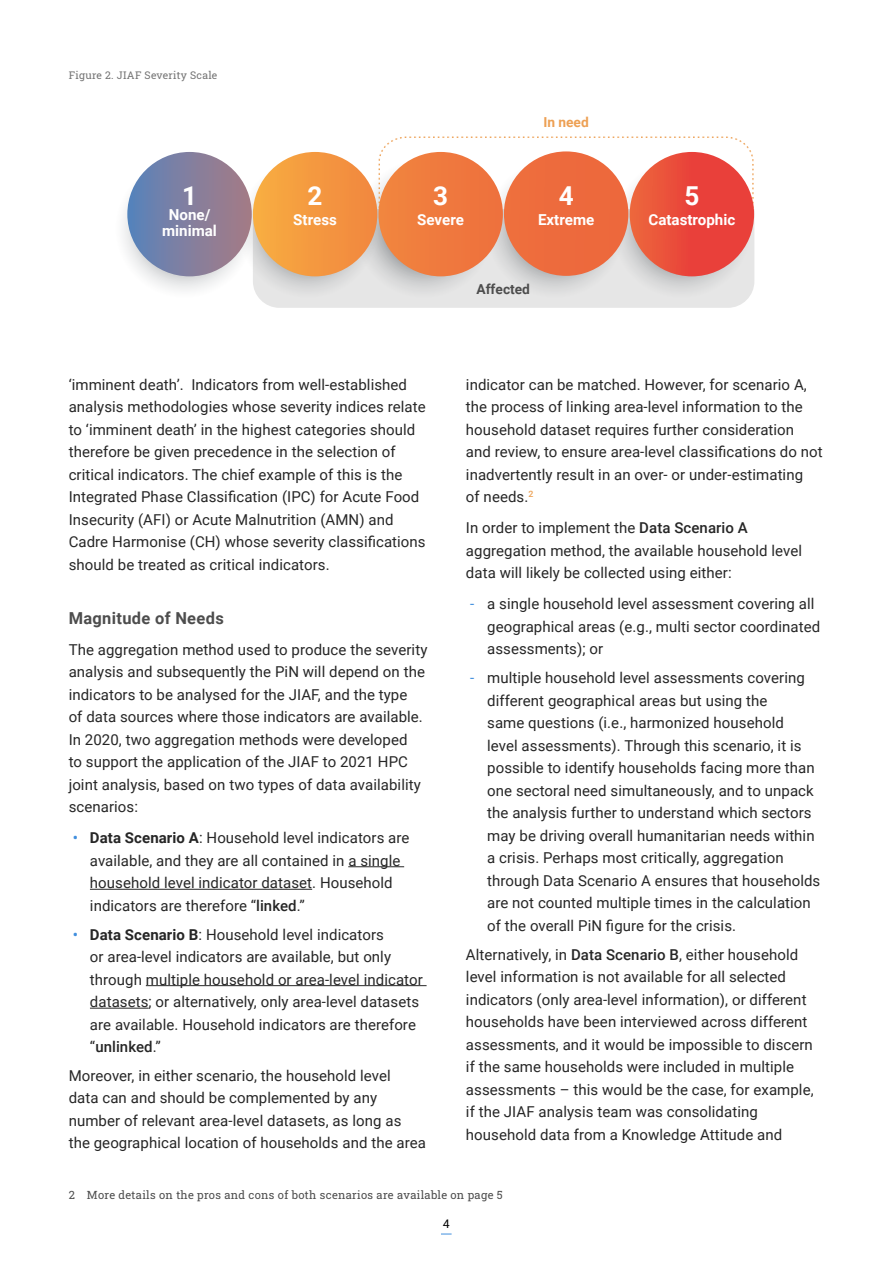
<style>
.page{position:relative;width:893px;height:1263px;background:#fff}
.page>*{position:absolute;margin:0;border:0;box-sizing:border-box;transform-origin:0 0}
.t1{font:700 26.1px "Roboto";color:#fff}
.t2{font:700 16.5px "Roboto";letter-spacing:.02em;color:#4d4d4d}
.t3{font:700 15.15px/16.5px "Roboto";color:#fff;text-align:center}
.t4{font:15px/22.5px "Roboto";letter-spacing:.005em;color:#262626}
.t5{font:700 13.8px "Roboto";color:#4d4d4d}
.t6{font:700 13.8px "Roboto";color:#eda054}
.t7{font:12px "Roboto Mono";color:#000}
.t8{font:11.25px "Roboto Slab";letter-spacing:.025em;color:#4d4d4d}
.t9{font:10.5px "Roboto Slab";letter-spacing:.025em;color:#737373}
.s1{font-weight:500}
.s2{color:#418fde}
.s3{font-weight:500;color:#418fde}
.s4{font-weight:700}
</style>
<div class="page">
<hr style="left:348px;top:866px;width:56px;height:1px;background:#262626">
<hr style="left:90px;top:889px;width:222px;height:1px;background:#262626">
<hr style="left:146px;top:985px;width:281px;height:1px;background:#262626">
<hr style="left:90px;top:1008px;width:59px;height:1px;background:#262626">
<div style="left:253px;top:222px;width:501px;height:86px;background:#e6e6e6"></div>
<svg style="left:114px;top:158px;width:141px;height:141px"></svg>
<svg style="left:237px;top:158px;width:141px;height:141px;background:#dcdcdb"></svg>
<svg style="left:484px;top:158px;width:141px;height:141px;background:#d6d6d6"></svg>
<svg style="left:611px;top:158px;width:141px;height:141px;background:#d7d5d5"></svg>
<svg style="left:353px;top:158px;width:141px;height:141px;background:#d5d4d3"></svg>
<svg style="left:378px;top:136px;width:376px;height:73px"></svg>
<div style="left:127px;top:152px;width:125px;height:124px;background:linear-gradient(to right,#5a84bb,#a87b84);border-radius:62px"></div>
<div style="left:253px;top:152px;width:124px;height:124px;background:linear-gradient(to right,#f8ad41,#f1863f);border-radius:62px"></div>
<div style="left:378px;top:152px;width:125px;height:124px;background:#ef7a3e;border-radius:62px"></div>
<div style="left:504px;top:151px;width:124px;height:125px;background:#ed6a3d;border-radius:62px"></div>
<div style="left:630px;top:152px;width:124px;height:124px;background:linear-gradient(to right,#ec5e3b,#e8383b);border-radius:62px"></div>
<p class="t9" style="left:69px;top:68px;width:150px">Figure 2. JIAF Severity Scale</p>
<h1 class="t1" style="left:182px;top:178px;width:16px">1</h1>
<p class="t3" style="left:162px;top:206px;width:56px">None/ minimal</p>
<h1 class="t1" style="left:308px;top:178px;width:16px">2</h1>
<p class="t3" style="left:293px;top:211px;width:45px">Stress</p>
<p class="t6" style="left:543px;top:113px;width:47px">In need</p>
<h1 class="t1" style="left:433px;top:178px;width:16px">3</h1>
<p class="t3" style="left:417px;top:211px;width:48px">Severe</p>
<h1 class="t1" style="left:559px;top:177px;width:16px">4</h1>
<p class="t3" style="left:538px;top:211px;width:58px">Extreme</p>
<p class="t5" style="left:476px;top:280px;width:55px">Affected</p>
<h1 class="t1" style="left:684px;top:178px;width:16px">5</h1>
<p class="t3" style="left:648px;top:211px;width:88px">Catastrophic</p>
<p class="t4" style="left:69px;top:373px;width:358px">‘imminent death’. Indicators from well-established analysis methodologies whose severity indices relate to ‘imminent death’ in the highest categories should therefore be given precedence in the selection of critical indicators. The chief example of this is the Integrated Phase Classification (IPC) for Acute Food Insecurity (AFI) or Acute Malnutrition (AMN) and Cadre Harmonise (CH) whose severity classifications should be treated as critical indicators.</p>
<p class="t4" style="left:466px;top:373px;width:358px">indicator can be matched. However, for scenario A, the process of linking area-level information to the household dataset requires further consideration and review, to ensure area-level classifications do not inadvertently result in an over- or under-estimating<br>of needs.<sup>2</sup></p>
<p class="t4" style="left:466px;top:516px;width:338px">In order to implement the <span class="s1">Data Scenario A </span>aggregation method, the available household level data will likely be collected using either:</p>
<p class="t4" style="left:487px;top:592px;width:335px;text-indent:-17px"><span class="s2">-</span> a single household level assessment covering all geographical areas (e.g., multi sector coordinated assessments); or</p>
<p class="t4" style="left:487px;top:666px;width:335px;text-indent:-17px"><span class="s2">-</span> multiple household level assessments covering different geographical areas but using the<br>same questions (i.e., harmonized household<br>level assessments). Through this scenario, it is possible to identify households facing more than one sectoral need simultaneously, and to unpack the analysis further to understand which sectors may be driving overall humanitarian needs within a crisis. Perhaps most critically, aggregation through Data Scenario A ensures that households are not counted multiple times in the calculation of the overall PiN figure for the crisis.</p>
<p class="t4" style="left:466px;top:942px;width:349px">Alternatively, in <span class="s1">Data Scenario B</span>, either household level information is not available for all selected indicators (only area-level information), or different households have been interviewed across different assessments, and it would be impossible to discern if the same households were included in multiple assessments – this would be the case, for example, if the JIAF analysis team was consolidating household data from a Knowledge Attitude and</p>
<p class="t2" style="left:69px;top:606px;width:157px">Magnitude of Needs</p>
<p class="t4" style="left:69px;top:637px;width:360px">The aggregation method used to produce the severity analysis and subsequently the PiN will depend on the indicators to be analysed for the JIAF, and the type<br>of data sources where those indicators are available.<br>In 2020, two aggregation methods were developed<br>to support the application of the JIAF to 2021 HPC joint analysis, based on two types of data availability scenarios:</p>
<p class="t4" style="left:90px;top:826px;width:321px;text-indent:-17px"><span class="s3">•</span> <span class="s4">Data Scenario A</span>: Household level indicators are available, and they are all contained in a single household level indicator dataset. Household indicators are therefore “<span class="s1">linked</span>.”</p>
<p class="t4" style="left:90px;top:922px;width:334px;text-indent:-17px"><span class="s3">•</span> <span class="s4">Data Scenario B</span>: Household level indicators<br>or area-level indicators are available, but only through multiple household or area-level indicator datasets; or alternatively, only area-level datasets are available. Household indicators are therefore “<span class="s1">unlinked</span>.”</p>
<p class="t4" style="left:69px;top:1064px;width:359px">Moreover, in either scenario, the household level<br>data can and should be complemented by any number of relevant area-level datasets, as long as the geographical location of households and the area</p>
<p class="t8" style="left:69px;top:1187px;width:436px">2 More details on the pros and cons of both scenarios are available on page 5</p>
<p class="t7" style="left:443px;top:1215px;width:9px">4</p>
</div>
